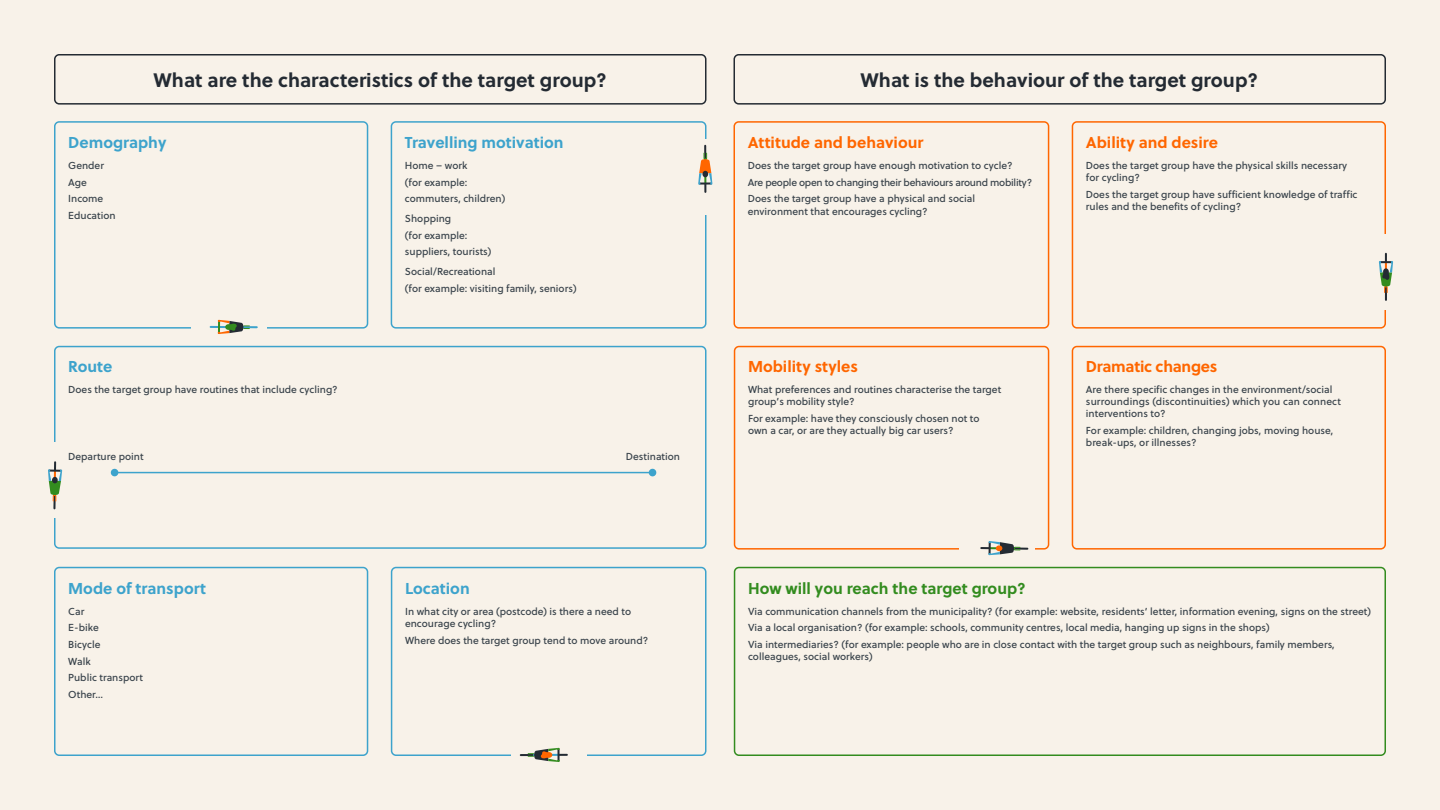
<style>
.page{position:relative;width:1440px;height:810px;background:#f8f2e9}
.page>*{position:absolute;margin:0;border:0;box-sizing:border-box;transform-origin:0 0}
.t1{font:700 19.5px "Soleil";color:#242b33}
.t2{font:700 15.75px "Soleil";color:#3da3cc}
.t3{font:700 15.75px "Soleil";color:#f60}
.t4{font:700 15.75px "Soleil";color:#338c1f}
.t5{font:700 15.75px "Soleil";letter-spacing:-.02em;color:#f60}
.t6{font:10.12px/16.6px "Soleil Bk";color:#38424a}
</style>
<div class="page">
<div style="left:54px;top:54px;width:652px;height:51px;border:2px solid #242b33;border-radius:4px"></div>
<div style="left:54px;top:121px;width:314px;height:208px;border:2px solid #3da3cc;border-radius:4px"></div>
<div style="left:54px;top:567px;width:314px;height:189px;border:2px solid #3da3cc;border-radius:4px"></div>
<div style="left:391px;top:567px;width:316px;height:189px;border:2px solid #3da3cc;border-radius:4px"></div>
<div style="left:54px;top:346px;width:652px;height:203px;border:2px solid #3da3cc;border-radius:4px"></div>
<div style="left:391px;top:121px;width:316px;height:208px;border:2px solid #3da3cc;border-radius:4px"></div>
<div style="left:191px;top:313px;width:76px;height:24px;background:#f8f2e9"></div>
<div style="left:42px;top:442px;width:24px;height:76px;background:#f8f2e9"></div>
<div style="left:693px;top:140px;width:24px;height:75px;background:#f8f2e9"></div>
<div style="left:511px;top:742px;width:75px;height:24px;background:#f8f2e9"></div>
<hr style="left:115px;top:472px;width:538px;height:1px;background:#3da3cc">
<div style="left:649px;top:469px;width:7px;height:7px;background:#3da3cc;border-radius:50%"></div>
<div style="left:111px;top:469px;width:7px;height:7px;background:#3da3cc;border-radius:50%"></div>
<div style="left:734px;top:54px;width:652px;height:51px;border:2px solid #242b33;border-radius:4px"></div>
<div style="left:734px;top:121px;width:315px;height:208px;border:2px solid #f60;border-radius:4px"></div>
<div style="left:734px;top:346px;width:315px;height:204px;border:2px solid #f60;border-radius:4px"></div>
<div style="left:1072px;top:121px;width:314px;height:208px;border:2px solid #f60;border-radius:4px"></div>
<div style="left:1072px;top:346px;width:314px;height:204px;border:2px solid #f60;border-radius:4px"></div>
<div style="left:734px;top:567px;width:652px;height:189px;border:2px solid #338c1f;border-radius:4px"></div>
<svg style="left:48px;top:371px;width:14px;height:137px"></svg>
<svg style="left:211px;top:320px;width:46px;height:14px"></svg>
<svg style="left:521px;top:748px;width:46px;height:14px"></svg>
<svg style="left:698px;top:146px;width:14px;height:46px"></svg>
<div style="left:1374px;top:234px;width:24px;height:76px;background:#f8f2e9"></div>
<div style="left:959px;top:535px;width:76px;height:23px;background:#f8f2e9"></div>
<svg style="left:1379px;top:254px;width:14px;height:46px"></svg>
<svg style="left:981px;top:541px;width:46px;height:14px"></svg>
<h1 class="t1" style="left:154px;top:65px;width:455px">What are the characteristics of the target group?</h1>
<h2 class="t2" style="left:68px;top:130px;width:100px">Demography</h2>
<p class="t6" style="left:68px;top:157px;width:49px">Gender<br>Age<br>Income<br>Education</p>
<h2 class="t2" style="left:68px;top:354px;width:46px">Route</h2>
<p class="t6" style="left:68px;top:381px;width:271px">Does the target group have routines that include cycling?</p>
<h2 class="t2" style="left:405px;top:130px;width:160px">Travelling motivation</h2>
<p class="t6" style="left:405px;top:157px;width:102px">Home – work<br>(for example: commuters, children)</p>
<p class="t6" style="left:405px;top:210px;width:88px">Shopping<br>(for example: suppliers, tourists)</p>
<p class="t6" style="left:405px;top:263px;width:173px">Social/Recreational<br>(for example: visiting family, seniors)</p>
<p class="t6" style="left:68px;top:447px;width:77px">Departure point</p>
<p class="t6" style="left:626px;top:447px;width:56px">Destination</p>
<h2 class="t2" style="left:68px;top:576px;width:140px">Mode of transport</h2>
<p class="t6" style="left:68px;top:602px;width:76px">Car<br>E-bike<br>Bicycle<br>Walk<br>Public transport<br>Other…</p>
<h2 class="t2" style="left:405px;top:576px;width:66px">Location</h2>
<p class="t6" style="left:405px;top:605px;width:228px;line-height:12.1px">In what city or area (postcode) is there a need to encourage cycling?</p>
<p class="t6" style="left:405px;top:631px;width:245px">Where does the target group tend to move around?</p>
<h1 class="t1" style="left:861px;top:65px;width:399px">What is the behaviour of the target group?</h1>
<h2 class="t3" style="left:748px;top:130px;width:177px">Attitude and behaviour</h2>
<p class="t6" style="left:748px;top:157px;width:286px">Does the target group have enough motivation to cycle?<br>Are people open to changing their behaviours around mobility?<br>Does the target group have a physical and social</p>
<p class="t6" style="left:748px;top:202px;width:182px">environment that encourages cycling?</p>
<h2 class="t3" style="left:1086px;top:130px;width:134px">Ability and desire</h2>
<p class="t6" style="left:1086px;top:159px;width:263px;line-height:12.1px">Does the target group have the physical skills necessary for cycling?</p>
<p class="t6" style="left:1086px;top:188px;width:273px;line-height:12.1px">Does the target group have sufficient knowledge of traffic rules and the benefits of cycling?</p>
<h2 class="t3" style="left:748px;top:354px;width:112px">Mobility styles</h2>
<p class="t6" style="left:748px;top:383px;width:255px;line-height:12.1px">What preferences and routines characterise the target group’s mobility style?</p>
<p class="t6" style="left:748px;top:412px;width:233px;line-height:12.1px">For example: have they consciously chosen not to own a car, or are they actually big car users?</p>
<h2 class="t5" style="left:1086px;top:354px;width:133px">Dramatic changes</h2>
<p class="t6" style="left:1086px;top:383px;width:257px;line-height:12.1px">Are there specific changes in the environment/social surroundings (discontinuities) which you can connect interventions to?</p>
<p class="t6" style="left:1086px;top:424px;width:249px;line-height:12.1px">For example: children, changing jobs, moving house, break-ups, or illnesses?</p>
<h2 class="t4" style="left:748px;top:576px;width:279px">How will you reach the target group?</h2>
<p class="t6" style="left:748px;top:602px;width:624px">Via communication channels from the municipality? (for example: website, residents’ letter, information evening, signs on the street)<br>Via a local organisation? (for example: schools, community centres, local media, hanging up signs in the shops)<br>Via intermediaries? (for example: people who are in close contact with the target group such as neighbours, family members,</p>
<p class="t6" style="left:748px;top:648px;width:126px">colleagues, social workers)</p>
</div>
